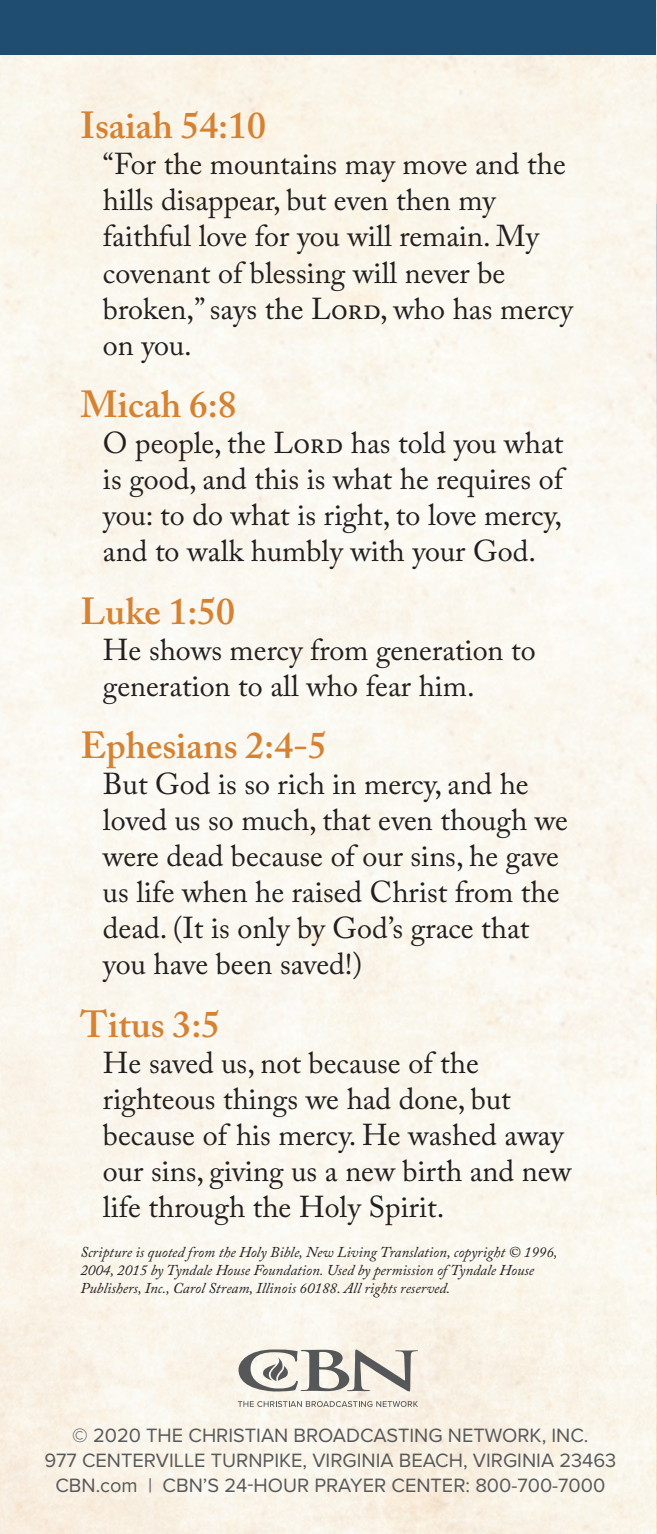
<style>
.page{position:relative;width:657px;height:1534px;background:#fff}
.page>*{position:absolute;margin:0;border:0;box-sizing:border-box;transform-origin:0 0}
.t1{font:600 37.5px "Adobe Caslon Pro";color:#d58232}
.t2{font:30px/36px "Adobe Caslon Pro";color:#231f20}
.t3{font:20px "Proxima Nova";color:#57585a}
.t4{font:italic 15px/18px "Adobe Caslon Pro";color:#231f20}
</style>
<div class="page">
<img style="left:655px;top:204px;width:1px;height:990px">
<div style="left:0;top:0;width:655px;height:1533px;background:#faf6ed"></div>
<div style="left:0;top:0;width:655px;height:55px;background:#1f4c71"></div>
<svg style="left:238px;top:1349px;width:180px;height:42px"></svg>
<svg style="left:238px;top:1400px;width:179px;height:6px"></svg>
<p class="t1" style="left:80px;top:104px;width:187px">Isaiah 54:10</p>
<p class="t2" style="left:103px;top:146px;width:472px">“For the mountains may move and the hills disappear, but even then my faithful love for you will remain. My covenant of blessing will never be broken,” says the Lord, who has mercy on you.</p>
<p class="t1" style="left:80px;top:382px;width:158px">Micah 6:8</p>
<p class="t2" style="left:103px;top:425px;width:461px;text-align:justify">O people, the Lord has told you what is good, and this is what he requires of you: to do what is right, to love mercy, and to walk humbly with your God.</p>
<p class="t1" style="left:80px;top:589px;width:156px">Luke 1:50</p>
<p class="t2" style="left:103px;top:631px;width:434px">He shows mercy from generation to generation to all who fear him.</p>
<p class="t1" style="left:80px;top:723px;width:248px">Ephesians 2:4-5</p>
<p class="t2" style="left:103px;top:766px;width:466px">But God is so rich in mercy, and he loved us so much, that even though we were dead because of our sins, he gave us life when he raised Christ from the dead. (It is only by God’s grace that you have been saved!)</p>
<p class="t1" style="left:80px;top:1002px;width:141px">Titus 3:5</p>
<p class="t2" style="left:103px;top:1044px;width:470px">He saved us, not because of the righteous things we had done, but because of his mercy. He washed away our sins, giving us a new birth and new life through the Holy Spirit.</p>
<p class="t4" style="left:80px;top:1243px;width:478px">Scripture is quoted from the Holy Bible, New Living Translation, copyright © 1996,<br>2004, 2015 by Tyndale House Foundation. Used by permission of Tyndale House<br>Publishers, Inc., Carol Stream, Illinois 60188. All rights reserved.</p>
<p class="t3" style="left:72px;top:1419px;width:517px">© 2020 THE CHRISTIAN BROADCASTING NETWORK, INC.</p>
<p class="t3" style="left:44px;top:1444px;width:573px">977 CENTERVILLE TURNPIKE, VIRGINIA BEACH, VIRGINIA 23463</p>
<p class="t3" style="left:55px;top:1469px;width:551px">CBN.com | CBN’S 24-HOUR PRAYER CENTER: 800-700-7000</p>
</div>
